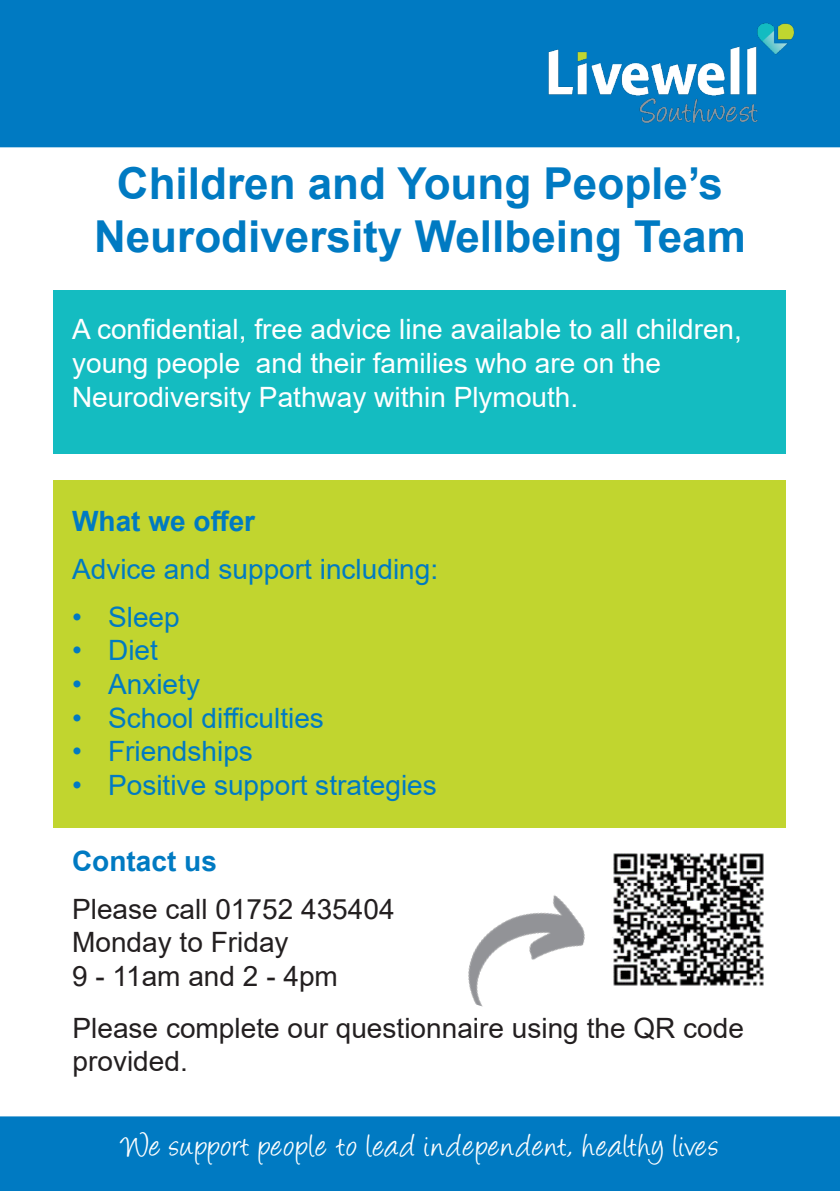
<style>
.page{position:relative;width:840px;height:1191px;background:#fff}
.page>*{position:absolute;margin:0;border:0;box-sizing:border-box;transform-origin:0 0}
.t1{font:700 44px/52.8px "Arial";color:#007ac2;text-align:center}
.t2{font:36px "Angelina";letter-spacing:.04em;color:#fff}
.t3{font:28px/33.6px "Arial";color:#fff}
.t4{font:28px "Arial";color:#007ac2}
.t5{font:28px/33.6px "Arial";color:#231f20}
.t6{font:700 28px "Arial";color:#007ac2}
</style>
<div class="page">
<div style="left:53px;top:290px;width:732px;height:163px;background:#14bcc1"></div>
<div style="left:0;top:0;width:839px;height:147px;background:#007ac2"></div>
<div style="left:0;top:1116px;width:839px;height:75px;background:#007ac2"></div>
<img style="left:540px;top:16px;width:258px;height:112px">
<div style="left:53px;top:480px;width:732px;height:348px;background:#c1d52f"></div>
<img style="left:625px;top:853px;width:139px;height:133px">
<img style="left:468px;top:853px;width:157px;height:154px">
<p class="t1" style="left:94px;top:158px;width:653px">Children and Young People’s<br>Neurodiversity Wellbeing Team</p>
<p class="t3" style="left:72px;top:312px;width:671px">A confidential, free advice line available to all children, young people and their families who are on the<br>Neurodiversity Pathway within Plymouth.</p>
<p class="t6" style="left:72px;top:501px;width:184px">What we offer</p>
<p class="t4" style="left:72px;top:549px;width:367px">Advice and support including:</p>
<p class="t4" style="left:72px;top:597px;width:109px">• Sleep</p>
<p class="t4" style="left:72px;top:631px;width:87px">• Diet</p>
<p class="t4" style="left:72px;top:665px;width:129px">• Anxiety</p>
<p class="t4" style="left:72px;top:698px;width:253px">• School difficulties</p>
<p class="t4" style="left:72px;top:732px;width:182px">• Friendships</p>
<p class="t4" style="left:72px;top:765px;width:366px">• Positive support strategies</p>
<p class="t6" style="left:72px;top:841px;width:146px">Contact us</p>
<p class="t5" style="left:72px;top:891px;width:324px">Please call 01752 435404<br>Monday to Friday</p>
<p class="t5" style="left:72px;top:959px;width:267px">9 - 11am and 2 - 4pm</p>
<p class="t5" style="left:72px;top:1010px;width:672px">Please complete our questionnaire using the QR code provided.</p>
<p class="t2" style="left:122px;top:1130px;width:597px">We support people to lead independent, healthy lives</p>
</div>
